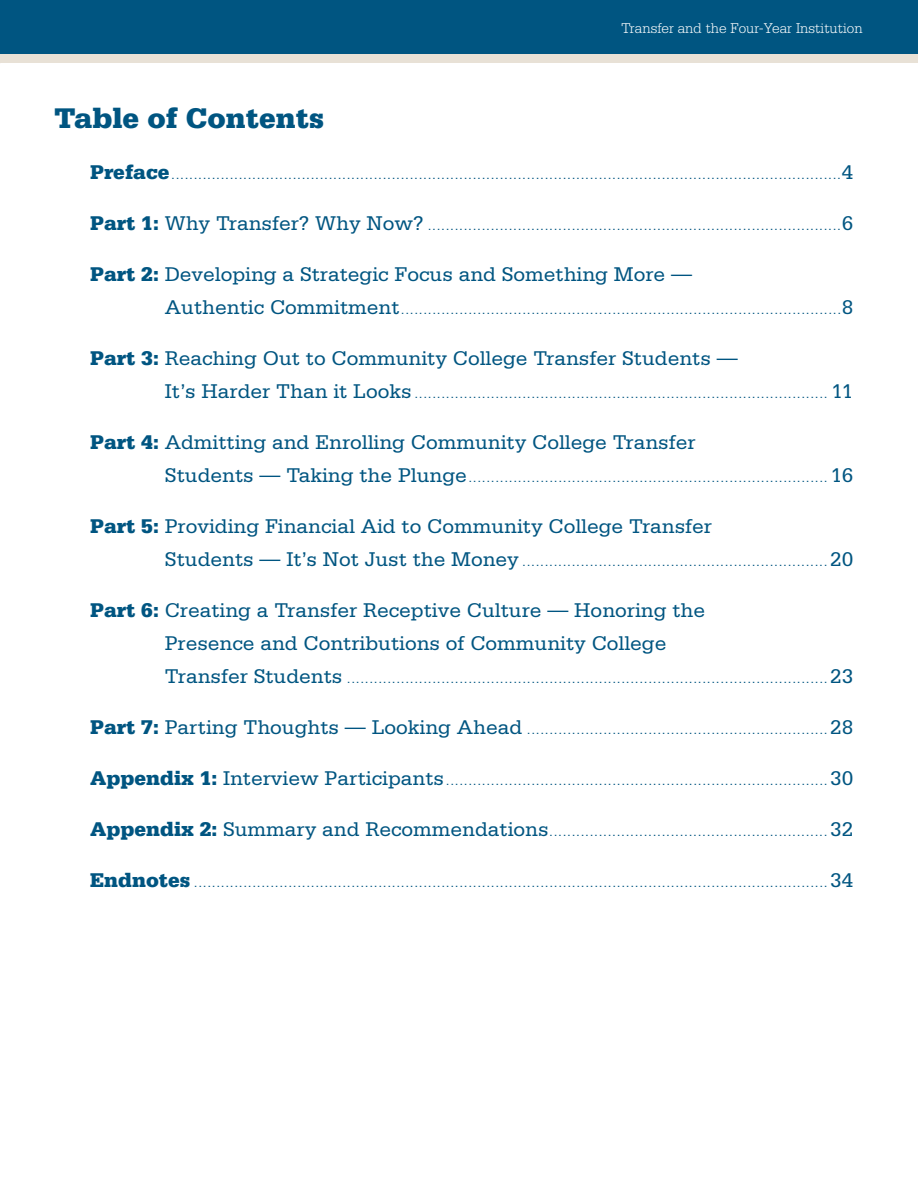
<style>
.page{position:relative;width:918px;height:1188px;background:#fff}
.page>*{position:absolute;margin:0;border:0;box-sizing:border-box;transform-origin:0 0}
.t1{font:900 30px "Serifa Std";color:#005581}
.t2{font:21px/33px "Serifa Std";color:#005581}
.t3{font:300 18px "Serifa Std";color:#005581}
.t4{font:300 15px "Serifa Std";color:#fff}
.s1{font-weight:900;font-size:21px}
.s2{font-weight:400;font-size:21px}
.s3{font-weight:900}
</style>
<div class="page">
<div style="left:0;top:26px;width:918px;height:37px;background:#e8e1d6"></div>
<div style="left:0;top:0;width:918px;height:54px;background:#005581"></div>
<p class="t4" style="left:622px;top:20px;width:243px">Transfer and the Four-Year Institution</p>
<h1 class="t1" style="left:54px;top:100px;width:272px">Table of Contents</h1>
<p class="t3" style="left:90px;top:163px;width:765px"><span class="s1">Preface</span>.....................................................................................................................................................<span class="s2">4</span></p>
<p class="t3" style="left:90px;top:214px;width:765px"><span class="s1">Part 1:</span> <span class="s2">Why Transfer? Why Now?</span> ............................................................................................<span class="s2">6</span></p>
<p class="t2" style="left:90px;top:258px;width:604px"><span class="s3">Part 2:</span> Developing a Strategic Focus and Something More —</p>
<p class="t3" style="left:165px;top:298px;width:690px"><span class="s2">Authentic Commitment</span>..................................................................................................<span class="s2">8</span></p>
<p class="t2" style="left:90px;top:342px;width:649px"><span class="s3">Part 3:</span> Reaching Out to Community College Transfer Students —</p>
<p class="t3" style="left:165px;top:382px;width:690px"><span class="s2">It’s Harder Than it Looks</span>............................................................................................ <span class="s2">11</span></p>
<p class="t2" style="left:90px;top:426px;width:607px"><span class="s3">Part 4:</span> Admitting and Enrolling Community College Transfer</p>
<p class="t3" style="left:165px;top:466px;width:690px"><span class="s2">Students — Taking the Plunge</span>................................................................................<span class="s2">16</span></p>
<p class="t2" style="left:90px;top:510px;width:624px"><span class="s3">Part 5:</span> Providing Financial Aid to Community College Transfer</p>
<p class="t3" style="left:165px;top:550px;width:690px"><span class="s2">Students — It’s Not Just the Money</span> ....................................................................<span class="s2">20</span></p>
<p class="t2" style="left:165px;top:594px;width:542px;text-indent:-75px"><span class="s3">Part 6:</span> Creating a Transfer Receptive Culture — Honoring the<br>Presence and Contributions of Community College</p>
<p class="t3" style="left:165px;top:667px;width:690px"><span class="s2">Transfer Students</span> ...........................................................................................................<span class="s2">23</span></p>
<p class="t3" style="left:90px;top:718px;width:765px"><span class="s1">Part 7:</span> <span class="s2">Parting Thoughts — Looking Ahead</span> ...................................................................<span class="s2">28</span></p>
<p class="t3" style="left:90px;top:769px;width:765px"><span class="s1">Appendix 1:</span> <span class="s2">Interview Participants</span>.....................................................................................<span class="s2">30</span></p>
<p class="t3" style="left:90px;top:820px;width:765px"><span class="s1">Appendix 2:</span> <span class="s2">Summary and Recommendations</span>..............................................................<span class="s2">32</span></p>
<p class="t3" style="left:90px;top:871px;width:765px"><span class="s1">Endnotes</span> .............................................................................................................................................<span class="s2">34</span></p>
</div>
